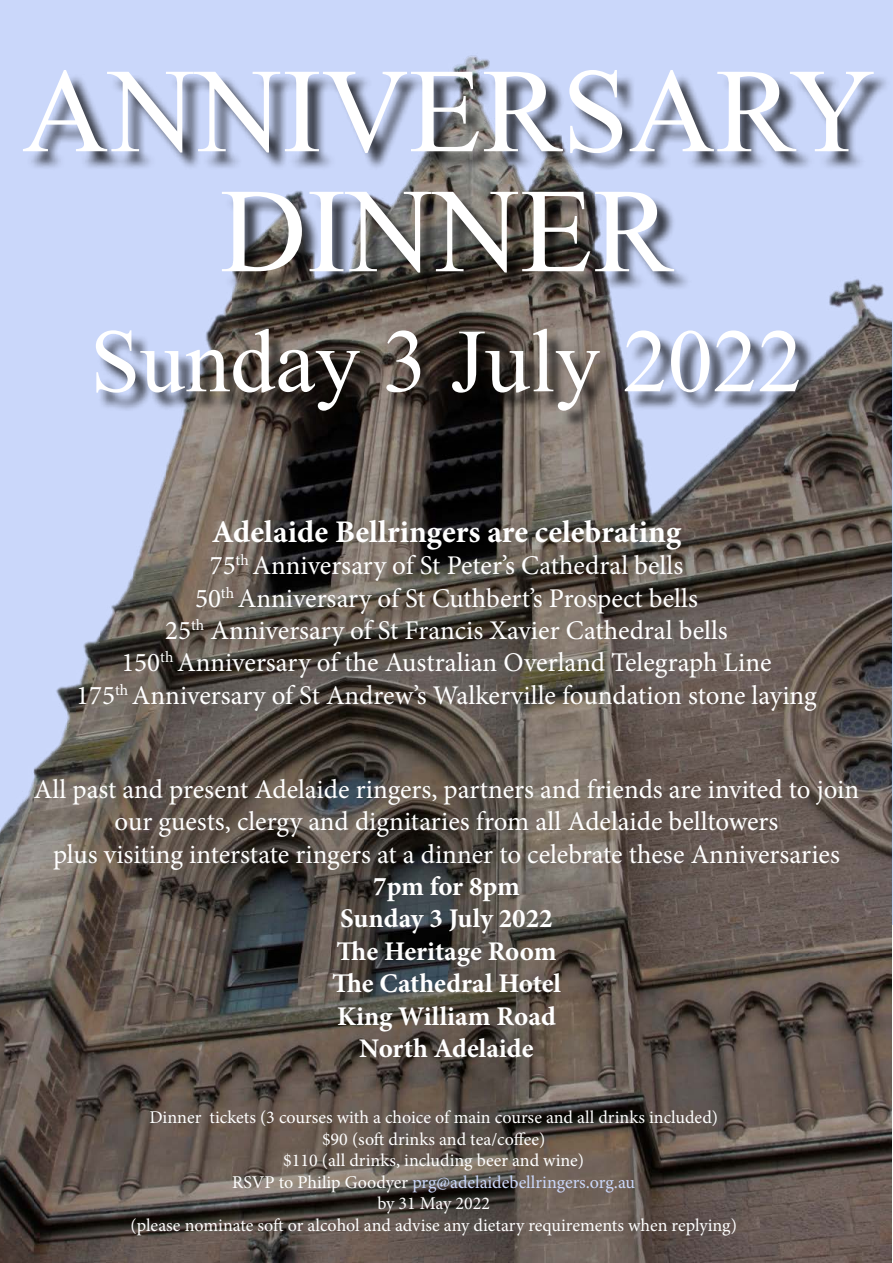
<style>
.page{position:relative;width:893px;height:1263px;background:#fff}
.page>*{position:absolute;margin:0;border:0;box-sizing:border-box;transform-origin:0 0}
.t1{font:120px/120px "Times New Roman";color:#fff;text-align:center}
.t2{font:90px "Times New Roman";color:#fff}
.t3{font:700 31.5px "Minion Pro";color:#fff}
.t4{font:27px/32.4px "Minion Pro";color:#fff;text-align:center}
.t5{font:700 27px/32.4px "Minion Pro";color:#fff;text-align:center}
.t6{font:18px/21.6px "Minion Pro";color:#fff;text-align:center}
.s1{color:#cbd8fb}
</style>
<div class="page">
<img style="left:0;top:952px;width:892px;height:311px">
<img style="left:0;top:0;width:892px;height:952px">
<div style="left:26px;top:73px;width:866px;height:357px;background:#000;opacity:.75"></div>
<h1 class="t1" style="left:22px;top:47px;width:855px">ANNIVERSARY<br>DINNER</h1>
<h2 class="t2" style="left:90px;top:298px;width:714px">Sunday 3 July 2022</h2>
<p class="t3" style="left:212px;top:509px;width:471px">Adelaide Bellringers are celebrating</p>
<p class="t4" style="left:76px;top:549px;width:742px">75<sup>th</sup> Anniversary of St Peter’s Cathedral bells<br>50<sup>th</sup> Anniversary of St Cuthbert’s Prospect bells<br>25<sup>th</sup> Anniversary of St Francis Xavier Cathedral bells<br>150<sup>th</sup> Anniversary of the Australian Overland Telegraph Line<br>175<sup>th</sup> Anniversary of St Andrew’s Walkerville foundation stone laying</p>
<p class="t4" style="left:34px;top:773px;width:827px">All past and present Adelaide ringers, partners and friends are invited to join our guests, clergy and dignitaries from all Adelaide belltowers<br>plus visiting interstate ringers at a dinner to celebrate these Anniversaries</p>
<p class="t5" style="left:332px;top:870px;width:230px">7pm for 8pm<br>Sunday 3 July 2022<br>The Heritage Room<br>The Cathedral Hotel<br>King William Road<br>North Adelaide</p>
<p class="t6" style="left:131px;top:1106px;width:608px">Dinner tickets (3 courses with a choice of main course and all drinks included)<br>$90 (soft drinks and tea/coffee)<br>$110 (all drinks, including beer and wine)<br>RSVP to Philip Goodyer <span class="s1">prg@adelaidebellringers.org.au<br></span>by 31 May 2022<br>(please nominate soft or alcohol and advise any dietary requirements when replying)</p>
</div>
